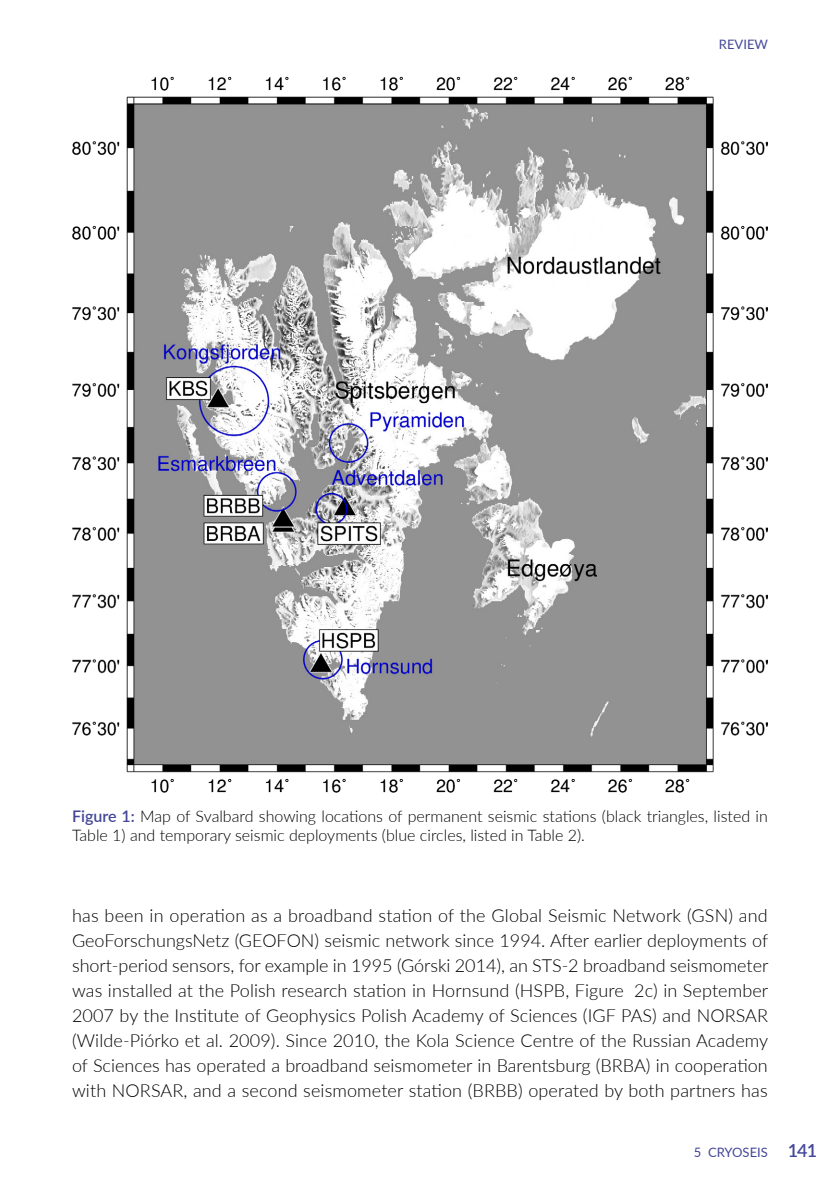
<style>
.page{position:relative;width:840px;height:1191px;background:#fff}
.page>*{position:absolute;margin:0;border:0;box-sizing:border-box;transform-origin:0 0}
.t1{font:300 18px/25px "Lato";letter-spacing:.005em;color:#000;text-align:justify}
.t2{font:300 16px/19px "Lato";color:#000}
.t3{font:13px "Lato";color:#444798}
.s1{font-weight:600;color:#444798}
.s2{font-weight:600;font-size:18px}
</style>
<div class="page">
<img style="left:72px;top:77px;width:695px;height:715px">
<p class="t3" style="left:718px;top:35px;width:51px">REVIEW</p>
<p class="t2" style="left:72px;top:806px;width:697px"><span class="s1">Figure 1:</span> Map of Svalbard showing locations of permanent seismic stations (black triangles, listed in<br>Table 1) and temporary seismic deployments (blue circles, listed in Table 2).</p>
<p class="t1" style="left:72px;top:902px;width:697px">has been in operation as a broadband station of the Global Seismic Network (GSN) and GeoForschungsNetz (GEOFON) seismic network since 1994. After earlier deployments of short-period sensors, for example in 1995 (Górski 2014), an STS-2 broadband seismometer was installed at the Polish research station in Hornsund (HSPB, Figure 2c) in September 2007 by the Institute of Geophysics Polish Academy of Sciences (IGF PAS) and NORSAR (Wilde-Piórko et al. 2009). Since 2010, the Kola Science Centre of the Russian Academy of Sciences has operated a broadband seismometer in Barentsburg (BRBA) in cooperation with NORSAR, and a second seismometer station (BRBB) operated by both partners has</p>
<p class="t3" style="left:693px;top:1142px;width:125px">5 CRYOSEIS <span class="s2">141</span></p>
</div>
